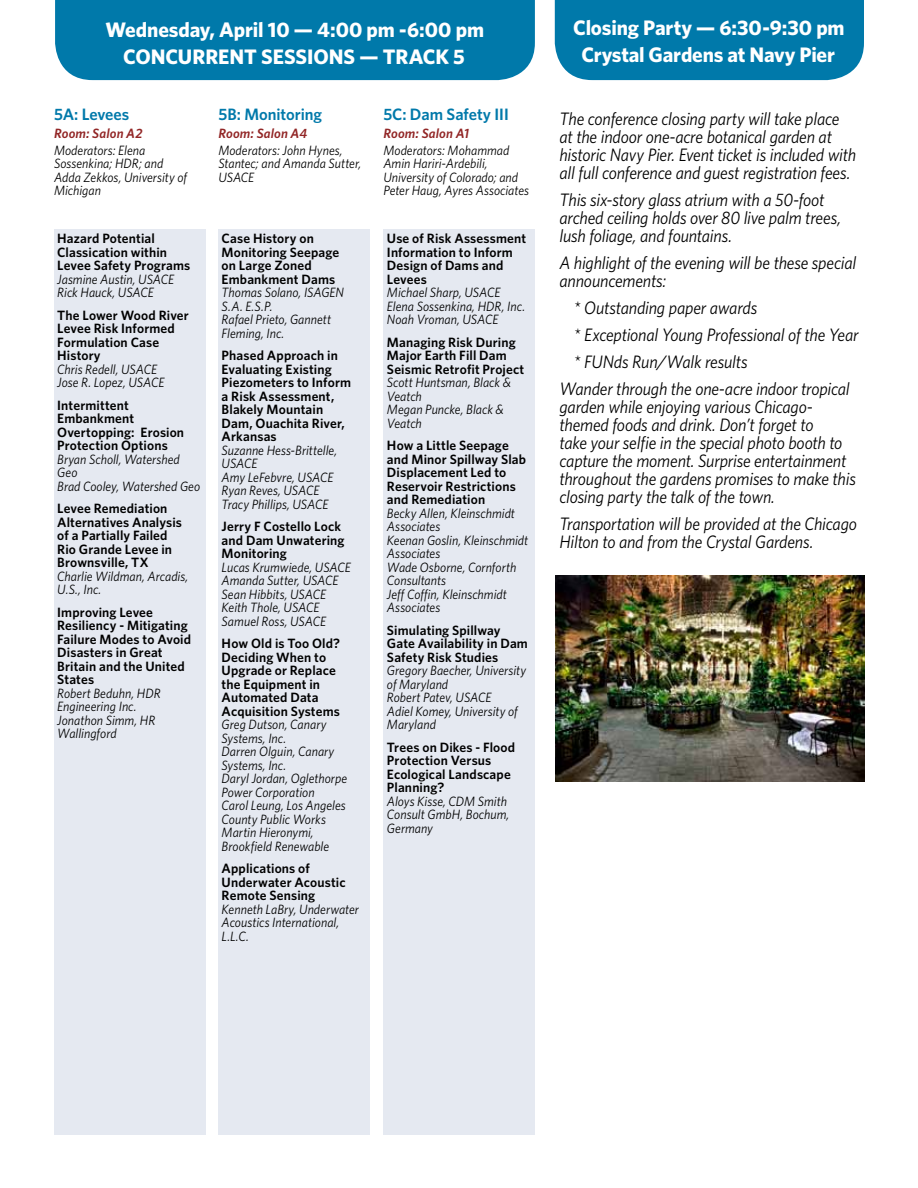
<style>
.page{position:relative;width:918px;height:1188px;background:#fff}
.page>*{position:absolute;margin:0;border:0;box-sizing:border-box;transform-origin:0 0}
.t1{font:700 21px/27px "Whitney";letter-spacing:-.005em;color:#fff;text-align:center}
.t2{font:italic 18px/18px "Whitney";letter-spacing:-.01em;color:#000;scale:.95 1}
.t3{font:600 16.5px "Whitney";letter-spacing:-.005em;color:#0079aa}
.t4{font:italic 13.5px/13.5px "Whitney";color:#000;scale:.95 1}
.t5{font:600 13.5px/13.5px "Whitney";letter-spacing:.01em;color:#000}
.t6{font:italic 600 13.5px "Whitney";letter-spacing:.01em;color:#922626}
</style>
<div class="page">
<div style="left:54px;top:229px;width:151px;height:906px;background:#e5e9f1"></div>
<div style="left:55px;top:0;width:480px;height:80px;background:#0079aa"></div>
<div style="left:218px;top:229px;width:152px;height:906px;background:#e5e9f1"></div>
<div style="left:384px;top:229px;width:151px;height:906px;background:#e5e9f1"></div>
<div style="left:555px;top:0;width:309px;height:80px;background:#0079aa"></div>
<img style="left:556px;top:575px;width:308px;height:206px">
<h1 class="t1" style="left:105px;top:16px;width:380px">Wednesday, April 10 — 4:00 pm -6:00 pm<br>CONCURRENT SESSIONS — TRACK 5</h1>
<p class="t3" style="left:54px;top:103px;width:77px">5A: Levees</p>
<p class="t6" style="left:54px;top:125px;width:90px">Room: Salon A2</p>
<p class="t4" style="left:54px;top:143px;width:142px">Moderators: Elena<br>Sossenkina; HDR; and<br>Adda Zekkos, University of<br>Michigan</p>
<p class="t5" style="left:57px;top:231px;width:135px">Hazard Potential<br>Classication within<br>Levee Safety Programs</p>
<p class="t4" style="left:57px;top:272px;width:125px">Jasmine Austin, USACE<br>Rick Hauck, USACE</p>
<p class="t5" style="left:57px;top:308px;width:133px">The Lower Wood River<br>Levee Risk Informed<br>Formulation Case<br>History</p>
<p class="t4" style="left:57px;top:362px;width:114px">Chris Redell, USACE<br>Jose R. Lopez, USACE</p>
<p class="t5" style="left:57px;top:398px;width:128px">Intermittent<br>Embankment<br>Overtopping: Erosion<br>Protection Options</p>
<p class="t4" style="left:57px;top:452px;width:152px">Bryan Scholl, Watershed<br>Geo<br>Brad Cooley, Watershed Geo</p>
<p class="t5" style="left:57px;top:501px;width:126px">Levee Remediation<br>Alternatives Analysis of a Partially Failed<br>Rio Grande Levee in<br>Brownsville, TX</p>
<p class="t4" style="left:57px;top:569px;width:140px">Charlie Wildman, Arcadis,<br>U.S., Inc.</p>
<p class="t5" style="left:57px;top:605px;width:135px">Improving Levee<br>Resiliency - Mitigating<br>Failure Modes to Avoid<br>Disasters in Great<br>Britain and the United<br>States</p>
<p class="t4" style="left:57px;top:686px;width:110px">Robert Beduhn, HDR<br>Engineering Inc.<br>Jonathon Simm, HR<br>Wallingford</p>
<p class="t3" style="left:218px;top:103px;width:105px">5B: Monitoring</p>
<p class="t6" style="left:218px;top:125px;width:90px">Room: Salon A4</p>
<p class="t4" style="left:218px;top:143px;width:152px">Moderators: John Hynes,<br>Stantec; and Amanda Sutter,<br>USACE</p>
<p class="t5" style="left:222px;top:231px;width:119px">Case History on<br>Monitoring Seepage on Large Zoned<br>Embankment Dams</p>
<p class="t4" style="left:222px;top:285px;width:130px">Thomas Solano, ISAGEN<br>S.A. E.S.P.<br>Rafael Prieto, Gannett<br>Fleming, Inc.</p>
<p class="t5" style="left:222px;top:348px;width:131px">Phased Approach in<br>Evaluating Existing<br>Piezometers to Inform a Risk Assessment,<br>Blakely Mountain<br>Dam, Ouachita River,<br>Arkansas</p>
<p class="t4" style="left:222px;top:443px;width:123px">Suzanne Hess-Brittelle,<br>USACE<br>Amy LeFebvre, USACE<br>Ryan Reves, USACE<br>Tracy Phillips, USACE</p>
<p class="t5" style="left:222px;top:519px;width:124px">Jerry F Costello Lock and Dam Unwatering<br>Monitoring</p>
<p class="t4" style="left:222px;top:560px;width:138px">Lucas Krumwiede, USACE<br>Amanda Sutter, USACE<br>Sean Hibbits, USACE<br>Keith Thole, USACE<br>Samuel Ross, USACE</p>
<p class="t5" style="left:222px;top:636px;width:120px">How Old is Too Old?<br>Deciding When to<br>Upgrade or Replace the Equipment in<br>Automated Data<br>Acquisition Systems</p>
<p class="t4" style="left:222px;top:717px;width:134px">Greg Dutson, Canary<br>Systems, Inc.<br>Darren Olguin, Canary<br>Systems, Inc.<br>Daryl Jordan, Oglethorpe<br>Power Corporation<br>Carol Leung, Los Angeles<br>County Public Works<br>Martin Hieronymi,<br>Brookfield Renewable</p>
<p class="t5" style="left:222px;top:861px;width:126px">Applications of<br>Underwater Acoustic<br>Remote Sensing</p>
<p class="t4" style="left:222px;top:902px;width:146px">Kenneth LaBry, Underwater<br>Acoustics International,<br>L.L.C.</p>
<p class="t3" style="left:383px;top:103px;width:127px">5C: Dam Safety III</p>
<p class="t6" style="left:383px;top:125px;width:87px">Room: Salon A1</p>
<p class="t4" style="left:383px;top:143px;width:155px">Moderators: Mohammad<br>Amin Hariri-Ardebili,<br>University of Colorado; and<br>Peter Haug, Ayres Associates</p>
<p class="t5" style="left:387px;top:231px;width:141px">Use of Risk Assessment<br>Information to Inform<br>Design of Dams and<br>Levees</p>
<p class="t4" style="left:387px;top:285px;width:147px">Michael Sharp, USACE<br>Elena Sossenkina, HDR, Inc.<br>Noah Vroman, USACE</p>
<p class="t5" style="left:387px;top:335px;width:139px">Managing Risk During<br>Major Earth Fill Dam<br>Seismic Retrofit Project</p>
<p class="t4" style="left:387px;top:375px;width:132px">Scott Huntsman, Black &amp;<br>Veatch<br>Megan Puncke, Black &amp;<br>Veatch</p>
<p class="t5" style="left:387px;top:438px;width:141px">How a Little Seepage and Minor Spillway Slab<br>Displacement Led to<br>Reservoir Restrictions and Remediation</p>
<p class="t4" style="left:387px;top:506px;width:150px">Becky Allen, Kleinschmidt<br>Associates<br>Keenan Goslin, Kleinschmidt<br>Associates<br>Wade Osborne, Cornforth<br>Consultants<br>Jeff Coffin, Kleinschmidt<br>Associates</p>
<p class="t5" style="left:387px;top:623px;width:143px">Simulating Spillway<br>Gate Availability in Dam<br>Safety Risk Studies</p>
<p class="t4" style="left:387px;top:663px;width:148px">Gregory Baecher, University of Maryland<br>Robert Patev, USACE<br>Adiel Komey, University of<br>Maryland</p>
<p class="t5" style="left:387px;top:740px;width:130px">Trees on Dikes - Flood<br>Protection Versus<br>Ecological Landscape<br>Planning?</p>
<p class="t4" style="left:387px;top:794px;width:130px">Aloys Kisse, CDM Smith<br>Consult GmbH, Bochum,<br>Germany</p>
<h1 class="t1" style="left:573px;top:14px;width:273px">Closing Party — 6:30-9:30 pm<br>Crystal Gardens at Navy Pier</h1>
<h2 class="t2" style="left:559px;top:109px;width:314px">The conference closing party will take place at the indoor one-acre botanical garden at historic Navy Pier. Event ticket is included with all full conference and guest registration fees.</h2>
<h2 class="t2" style="left:559px;top:190px;width:298px">This six-story glass atrium with a 50-foot arched ceiling holds over 80 live palm trees, lush foliage, and fountains.</h2>
<h2 class="t2" style="left:559px;top:253px;width:314px">A highlight of the evening will be these special announcements:</h2>
<h2 class="t2" style="left:574px;top:298px;width:194px">* Outstanding paper awards</h2>
<h2 class="t2" style="left:574px;top:325px;width:301px">* Exceptional Young Professional of the Year</h2>
<h2 class="t2" style="left:574px;top:352px;width:184px">* FUNds Run/Walk results</h2>
<h2 class="t2" style="left:559px;top:379px;width:307px">Wander through the one-acre indoor tropical</h2>
<p class="t2" style="left:559px;top:397px;width:314px">garden while enjoying various Chicago&shy;themed foods and drink. Don’t forget to<br>take your selfie in the special photo booth to capture the moment. Surprise entertainment throughout the gardens promises to make this closing party the talk of the town.</p>
<h2 class="t2" style="left:559px;top:514px;width:315px">Transportation will be provided at the Chicago<br>Hilton to and from the Crystal Gardens.</h2>
</div>
